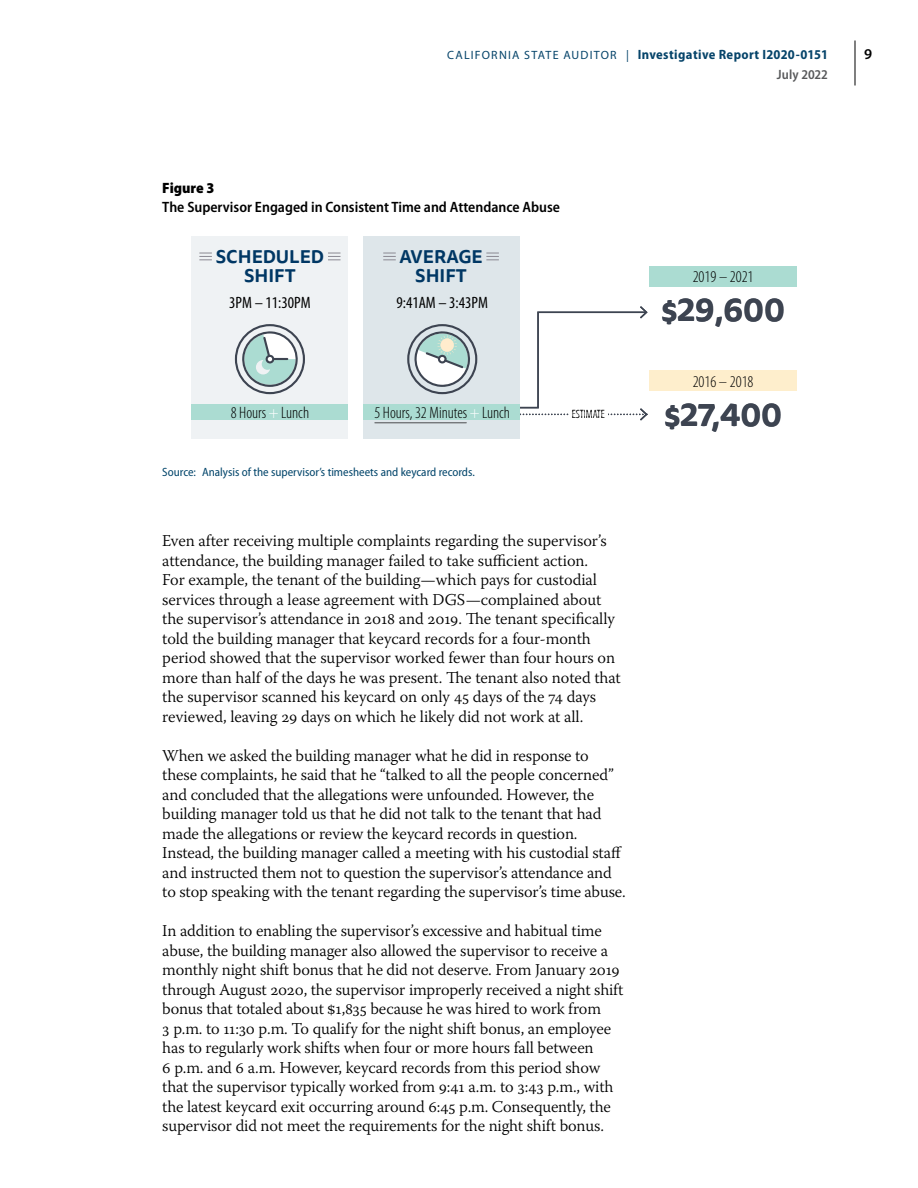
<style>
.page{position:relative;width:918px;height:1188px;background:#fff}
.page>*{position:absolute;margin:0;border:0;box-sizing:border-box;transform-origin:0 0}
.t1{font:700 31.95px "Tisa Sans Pro";color:#3d4451}
.t2{font:700 18px/19.5px "Tisa Sans Pro";color:#003764;text-align:center}
.t3{font:300 16.5px/19.5px "Warnock Pro";letter-spacing:-.01em;color:#000}
.t4{font:300 condensed 16.5px "Myriad Pro";color:#000}
.t5{font:condensed 16.5px "Myriad Pro";color:#000}
.t6{font:600 semi-condensed 15px "Myriad Pro";color:#000}
.t7{font:900 semi-condensed 15px "Myriad Pro";color:#000}
.t8{font:600 15px "Myriad Pro";color:#000}
.t9{font:700 semi-condensed 13.5px "Myriad Pro";letter-spacing:.03em;color:#06446a}
.t10{font:600 semi-condensed 13.5px "Myriad Pro";letter-spacing:.005em;color:#58595b}
.t11{font:semi-condensed 12px "Myriad Pro";color:#00446a}
.t12{font:300 condensed 12px "Myriad Pro";color:#000}
.s1{font-weight:400;font-stretch:normal;font-size:12px}
.s2{color:#fff}
</style>
<div class="page">
<hr style="left:855px;top:40px;width:1px;height:46px;background:#000">
<div style="left:192px;top:236px;width:156px;height:203px;background:#eff2f4"></div>
<div style="left:363px;top:236px;width:156px;height:203px;background:#dee6ea"></div>
<svg style="left:199px;top:253px;width:13px;height:7px"></svg>
<svg style="left:328px;top:253px;width:13px;height:7px"></svg>
<svg style="left:383px;top:253px;width:13px;height:7px"></svg>
<svg style="left:486px;top:253px;width:13px;height:7px"></svg>
<svg style="left:519px;top:306px;width:129px;height:115px"></svg>
<div style="left:192px;top:404px;width:156px;height:16px;background:#abdcd2"></div>
<div style="left:649px;top:266px;width:148px;height:20px;background:#abdcd2"></div>
<div style="left:649px;top:370px;width:148px;height:20px;background:#feeecc"></div>
<svg style="left:235px;top:324px;width:70px;height:70px"></svg>
<svg style="left:407px;top:324px;width:70px;height:70px"></svg>
<div style="left:363px;top:404px;width:156px;height:16px;background:#abdcd2"></div>
<hr style="left:569px;top:412px;width:39px;height:4px;background:#fff">
<hr style="left:375px;top:422px;width:91px;height:1px;background:#4a4b4e">
<p class="t9" style="left:447px;top:47px;width:382px"><span class="s1">CALIFORNIA STATE AUDITOR |</span> Investigative Report I2020-0151</p>
<p class="t8" style="left:864px;top:45px;width:10px">9</p>
<p class="t10" style="left:777px;top:67px;width:53px">July 2022</p>
<p class="t7" style="left:162px;top:179px;width:54px">Figure 3</p>
<p class="t6" style="left:162px;top:199px;width:399px">The Supervisor Engaged in Consistent Time and Attendance Abuse</p>
<p class="t2" style="left:399px;top:247px;width:85px">AVERAGE<br>SHIFT</p>
<p class="t2" style="left:216px;top:247px;width:110px">SCHEDULED<br>SHIFT</p>
<p class="t5" style="left:229px;top:293px;width:83px">3PM – 11:30PM</p>
<p class="t5" style="left:397px;top:293px;width:93px">9:41AM – 3:43PM</p>
<p class="t4" style="left:693px;top:268px;width:62px">2019 – 2021</p>
<h1 class="t1" style="left:661px;top:286px;width:125px">$29,600</h1>
<p class="t4" style="left:693px;top:373px;width:62px">2016 – 2018</p>
<p class="t4" style="left:231px;top:403px;width:80px">8 Hours <span class="s2">+</span> Lunch</p>
<p class="t4" style="left:374px;top:403px;width:137px">5 Hours, 32 Minutes <span class="s2">+</span> Lunch</p>
<p class="t12" style="left:572px;top:407px;width:34px">ESTIMATE</p>
<h1 class="t1" style="left:664px;top:391px;width:120px">$27,400</h1>
<p class="t11" style="left:162px;top:466px;width:314px">Source: Analysis of the supervisor’s timesheets and keycard records.</p>
<p class="t3" style="left:162px;top:531px;width:460px">Even after receiving multiple complaints regarding the supervisor’s attendance, the building manager failed to take sufficient action.<br>For example, the tenant of the building—which pays for custodial services through a lease agreement with DGS—complained about the supervisor’s attendance in 2018 and 2019. The tenant specifically told the building manager that keycard records for a four‑month period showed that the supervisor worked fewer than four hours on more than half of the days he was present. The tenant also noted that the supervisor scanned his keycard on only 45 days of the 74 days reviewed, leaving 29 days on which he likely did not work at all.</p>
<p class="t3" style="left:162px;top:745px;width:465px">When we asked the building manager what he did in response to these complaints, he said that he “talked to all the people concerned” and concluded that the allegations were unfounded. However, the building manager told us that he did not talk to the tenant that had made the allegations or review the keycard records in question.<br>Instead, the building manager called a meeting with his custodial staff and instructed them not to question the supervisor’s attendance and to stop speaking with the tenant regarding the supervisor’s time abuse.</p>
<p class="t3" style="left:162px;top:921px;width:463px">In addition to enabling the supervisor’s excessive and habitual time abuse, the building manager also allowed the supervisor to receive a monthly night shift bonus that he did not deserve. From January 2019 through August 2020, the supervisor improperly received a night shift bonus that totaled about $1,835 because he was hired to work from<br>3 p.m. to 11:30 p.m. To qualify for the night shift bonus, an employee has to regularly work shifts when four or more hours fall between<br>6 p.m. and 6 a.m. However, keycard records from this period show that the supervisor typically worked from 9:41 a.m. to 3:43 p.m., with the latest keycard exit occurring around 6:45 p.m. Consequently, the supervisor did not meet the requirements for the night shift bonus.</p>
</div>
